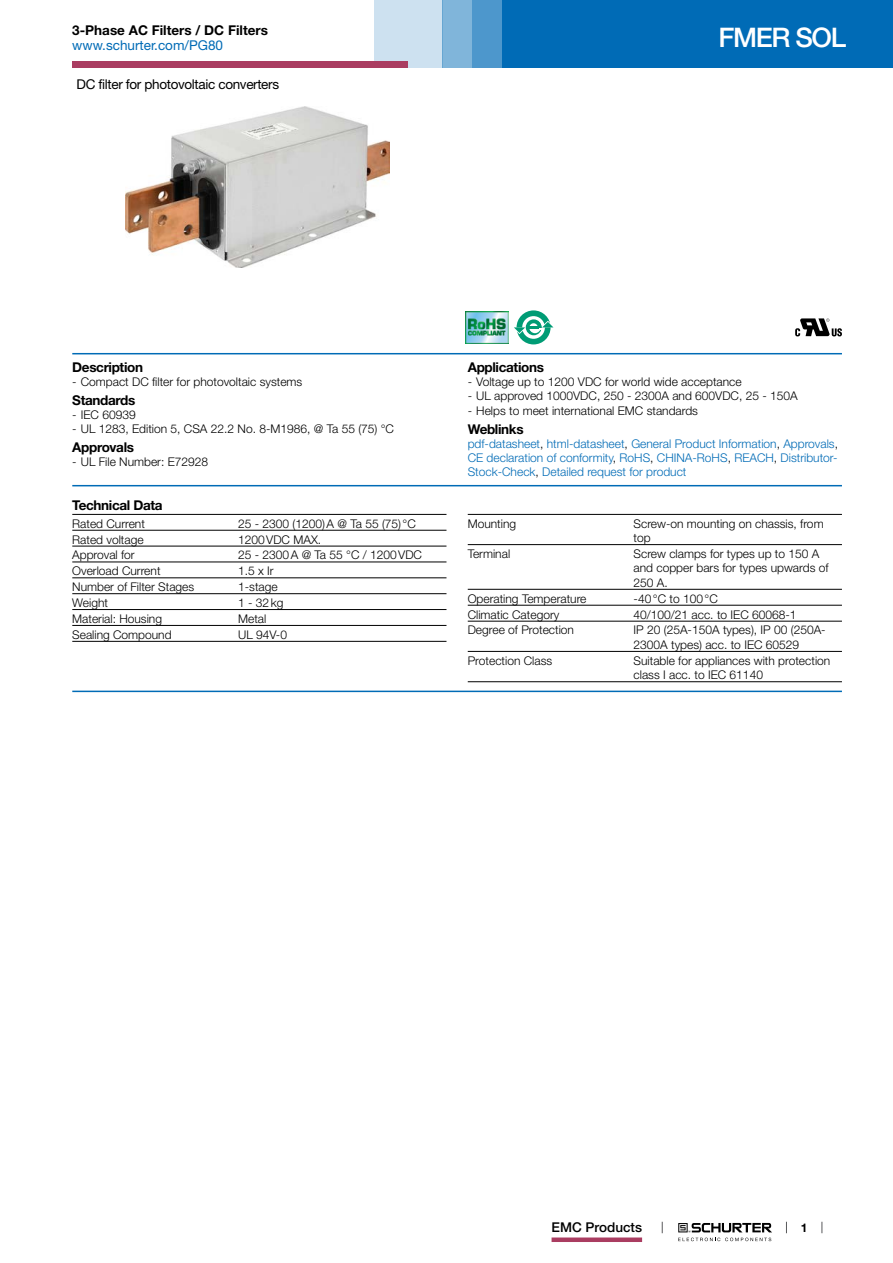
<style>
.page{position:relative;width:893px;height:1263px;background:#fff}
.page>*{position:absolute;margin:0;border:0;box-sizing:border-box;transform-origin:0 0}
.t1{font:500 27px "Helvetica Neue LT";letter-spacing:-.05em;color:#fff}
.t2{font:700 13.5px "Helvetica Neue LT";letter-spacing:-.025em;color:#000}
.t3{font:13.5px "Helvetica Neue LT";letter-spacing:-.025em;color:#000}
.t4{font:700 13.5px "Helvetica Neue LT";color:#000}
.t5{font:13.5px "Helvetica Neue LT";color:#006bb6}
.t6{font:500 13.5px "Helvetica Neue LT";color:#000}
.t7{font:300 12px/14.4px "Helvetica Neue LT";color:#000}
.t8{font:300 12px/14.4px "Helvetica Neue LT";color:#006bb6;text-align:justify}
.t9{font:700 12px "Helvetica Neue LT";color:#000}
.s1{color:#000}
</style>
<div class="page">
<svg style="left:678px;top:1223px;width:94px;height:18px"></svg>
<div style="left:502px;top:0;width:391px;height:68px;background:#006bb6"></div>
<div style="left:442px;top:0;width:30px;height:68px;background:#80b5da"></div>
<div style="left:472px;top:0;width:30px;height:68px;background:#4d97cc"></div>
<div style="left:374px;top:0;width:68px;height:68px;background:#cde1f0"></div>
<div style="left:72px;top:62px;width:336px;height:6px;background:#aa3d61"></div>
<div style="left:552px;top:1237px;width:90px;height:5px;background:#aa3d61"></div>
<img style="left:125px;top:106px;width:264px;height:162px">
<img style="left:466px;top:312px;width:42px;height:31px">
<div style="left:517px;top:310px;width:34px;height:34px;background:#009c75;border-radius:50%"></div>
<svg style="left:522px;top:316px;width:23px;height:23px"></svg>
<svg style="left:526px;top:319px;width:16px;height:16px"></svg>
<svg style="left:514px;top:320px;width:40px;height:14px"></svg>
<svg style="left:795px;top:318px;width:47px;height:18px"></svg>
<hr style="left:72px;top:353px;width:770px;height:1px;background:#006bb6">
<hr style="left:72px;top:485px;width:770px;height:1px;background:#006bb6">
<hr style="left:72px;top:514px;width:374px;height:1px;background:#000">
<hr style="left:72px;top:530px;width:374px;height:1px;background:#000">
<hr style="left:72px;top:546px;width:374px;height:1px;background:#000">
<hr style="left:72px;top:562px;width:374px;height:1px;background:#000">
<hr style="left:72px;top:577px;width:374px;height:1px;background:#000">
<hr style="left:72px;top:593px;width:374px;height:1px;background:#000">
<hr style="left:72px;top:609px;width:374px;height:1px;background:#000">
<hr style="left:72px;top:625px;width:374px;height:1px;background:#000">
<hr style="left:72px;top:641px;width:374px;height:1px;background:#000">
<hr style="left:468px;top:514px;width:374px;height:1px;background:#000">
<hr style="left:468px;top:544px;width:374px;height:1px;background:#000">
<hr style="left:468px;top:589px;width:374px;height:1px;background:#000">
<hr style="left:468px;top:605px;width:374px;height:1px;background:#000">
<hr style="left:468px;top:621px;width:374px;height:1px;background:#000">
<hr style="left:468px;top:651px;width:374px;height:1px;background:#000">
<hr style="left:468px;top:681px;width:374px;height:1px;background:#000">
<hr style="left:72px;top:691px;width:770px;height:1px;background:#006bb6">
<p class="t4" style="left:72px;top:22px;width:197px">3-Phase AC Filters / DC Filters</p>
<p class="t5" style="left:72px;top:37px;width:152px">www.schurter.com/PG80</p>
<p class="t3" style="left:77px;top:76px;width:204px">DC filter for photovoltaic converters</p>
<h1 class="t1" style="left:719px;top:21px;width:129px">FMER SOL</h1>
<p class="t2" style="left:72px;top:359px;width:72px">Description</p>
<p class="t7" style="left:72px;top:374px;width:232px">- Compact DC filter for photovoltaic systems</p>
<p class="t2" style="left:72px;top:392px;width:65px">Standards</p>
<p class="t7" style="left:72px;top:407px;width:65px">- IEC 60939</p>
<p class="t7" style="left:72px;top:421px;width:323px">- UL 1283, Edition 5, CSA 22.2 No. 8-M1986, @ Ta 55 (75) °C</p>
<p class="t2" style="left:72px;top:439px;width:63px">Approvals</p>
<p class="t7" style="left:72px;top:454px;width:137px">- UL File Number: E72928</p>
<p class="t2" style="left:72px;top:497px;width:92px">Technical Data</p>
<p class="t7" style="left:72px;top:516px;width:74px">Rated Current</p>
<p class="t7" style="left:238px;top:516px;width:179px">25 - 2300 (1200)A @ Ta 55 (75) °C</p>
<p class="t7" style="left:72px;top:532px;width:73px">Rated voltage</p>
<p class="t7" style="left:238px;top:532px;width:85px">1200VDC MAX.</p>
<p class="t7" style="left:72px;top:548px;width:64px">Approval for</p>
<p class="t7" style="left:238px;top:548px;width:185px">25 - 2300A @ Ta 55 °C / 1200VDC</p>
<p class="t7" style="left:72px;top:563px;width:90px">Overload Current</p>
<p class="t7" style="left:238px;top:563px;width:37px">1.5 x Ir</p>
<p class="t7" style="left:72px;top:579px;width:124px">Number of Filter Stages</p>
<p class="t7" style="left:238px;top:579px;width:41px">1-stage</p>
<p class="t7" style="left:72px;top:595px;width:37px">Weight</p>
<p class="t7" style="left:238px;top:595px;width:47px">1 - 32kg</p>
<p class="t7" style="left:72px;top:611px;width:91px">Material: Housing</p>
<p class="t7" style="left:238px;top:611px;width:30px">Metal</p>
<p class="t7" style="left:72px;top:627px;width:101px">Sealing Compound</p>
<p class="t7" style="left:238px;top:627px;width:50px">UL 94V-0</p>
<p class="t2" style="left:468px;top:359px;width:78px">Applications</p>
<p class="t7" style="left:468px;top:374px;width:275px">- Voltage up to 1200 VDC for world wide acceptance</p>
<p class="t7" style="left:468px;top:389px;width:332px">- UL approved 1000VDC, 250 - 2300A and 600VDC, 25 - 150A</p>
<p class="t7" style="left:468px;top:403px;width:232px">- Helps to meet international EMC standards</p>
<p class="t2" style="left:468px;top:421px;width:57px">Weblinks</p>
<p class="t8" style="left:468px;top:436px;width:372px">pdf-datasheet<span class="s1">,</span> html-datasheet<span class="s1">,</span> General Product Information<span class="s1">,</span> Approvals<span class="s1">, </span>CE declaration of conformity<span class="s1">,</span> RoHS<span class="s1">,</span> CHINA-RoHS<span class="s1">,</span> REACH<span class="s1">,</span> Distributor-Stock-Check<span class="s1">,</span> Detailed request for product</p>
<p class="t7" style="left:468px;top:516px;width:50px">Mounting</p>
<p class="t7" style="left:634px;top:516px;width:192px">Screw-on mounting on chassis, from top</p>
<p class="t7" style="left:468px;top:546px;width:44px">Terminal</p>
<p class="t7" style="left:634px;top:546px;width:196px">Screw clamps for types up to 150 A and copper bars for types upwards of<br>250 A.</p>
<p class="t7" style="left:468px;top:591px;width:120px">Operating Temperature</p>
<p class="t7" style="left:634px;top:591px;width:86px">-40°C to 100°C</p>
<p class="t7" style="left:468px;top:607px;width:93px">Climatic Category</p>
<p class="t7" style="left:634px;top:607px;width:164px">40/100/21 acc. to IEC 60068-1</p>
<p class="t7" style="left:468px;top:623px;width:108px">Degree of Protection</p>
<p class="t7" style="left:634px;top:623px;width:194px">IP 20 (25A-150A types), IP 00 (250A-<br>2300A types) acc. to IEC 60529</p>
<p class="t7" style="left:468px;top:653px;width:86px">Protection Class</p>
<p class="t7" style="left:634px;top:653px;width:198px">Suitable for appliances with protection class I acc. to IEC 61140</p>
<p class="t6" style="left:552px;top:1219px;width:92px">EMC Products</p>
<p class="t9" style="left:801px;top:1220px;width:8px">1</p>
</div>
